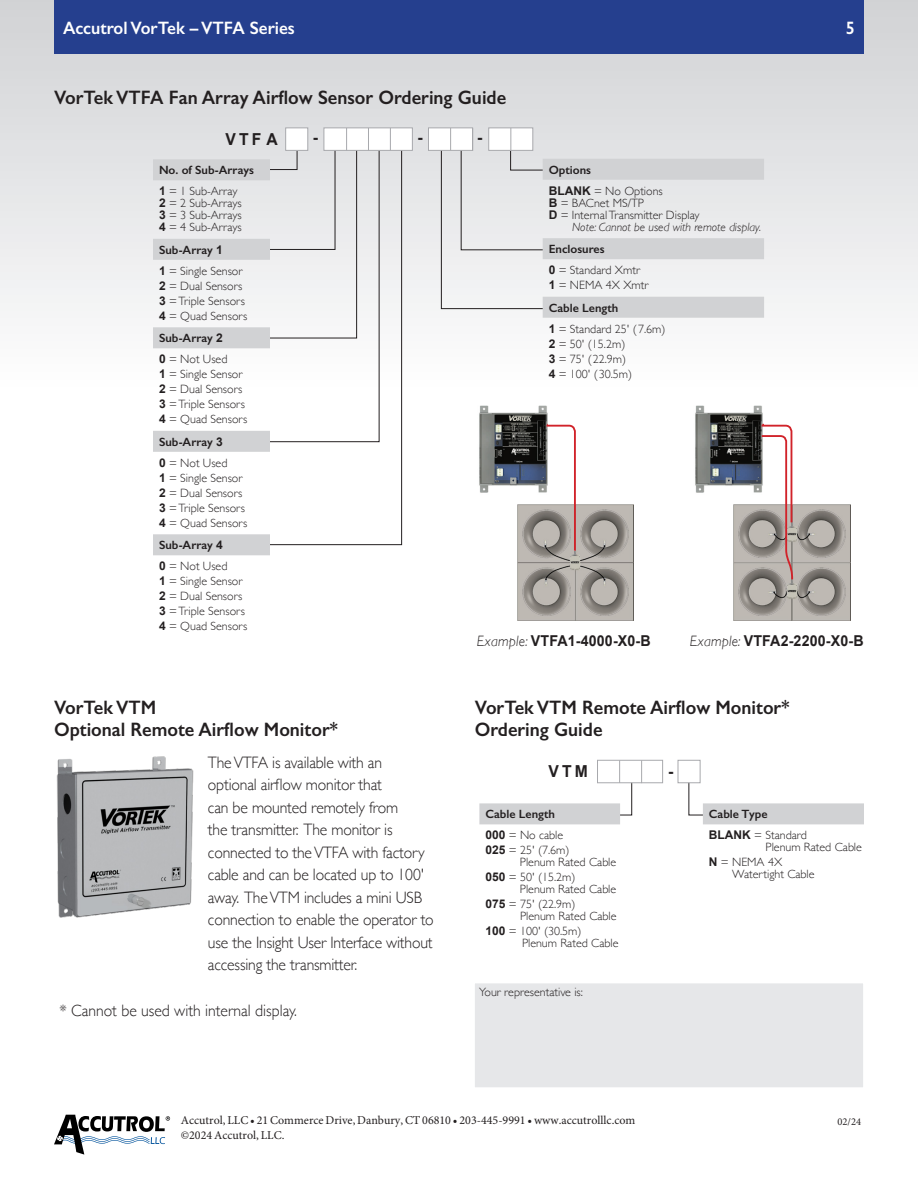
<style>
.page{position:relative;width:918px;height:1188px;background:#fff}
.page>*{position:absolute;margin:0;border:0;box-sizing:border-box;transform-origin:0 0}
.Subhead1{font:600 19.5px/22.5px "Gill Sans";color:#231f20;scale:.95 1}
.t1{font:600 18px "Gill Sans";color:#fff;scale:.95 1}
.Body_Text{font:300 16.5px/22.5px "Gill Sans";letter-spacing:-.01em;color:#231f20;scale:.95 1}
.Body_Text-2{font:700 16.5px "Arial";letter-spacing:.2em;color:#231f20;scale:.95 1}
.t2{font:700 15px "Arial";letter-spacing:.01em;color:#231f20;scale:.95 1}
.OrderSpec{font:300 12px/12px "Gill Sans";color:#231f20}
.OrderSpecSub{font:600 12px "Gill Sans";color:#231f20}
.t3{font:12px "Minion Pro";color:#231f20}
.OrderSpec-2{font:italic 300 12px "Gill Sans";color:#231f20}
.Notes{font:300 12px "Gill Sans";color:#231f20}
.t4{font:10.5px "Minion Pro";color:#231f20}
.s1{font-family:"Arial";font-weight:700}
.s2{font-family:"Gill Sans";font-weight:300;font-style:italic}
</style>
<div class="page">
<div style="left:0;top:0;width:918px;height:390px;background:linear-gradient(to bottom,#d0d2d4,#fdfdfe)"></div>
<div style="left:54px;top:0;width:810px;height:54px;background:#253f8e"></div>
<svg style="left:54px;top:1115px;width:116px;height:40px"></svg>
<img style="left:734px;top:504px;width:117px;height:117px">
<img style="left:517px;top:504px;width:116px;height:116px">
<div style="left:474px;top:983px;width:390px;height:105px;background:#e6e7e9"></div>
<div style="left:474px;top:982px;width:390px;height:106px;border:1px solid #fff"></div>
<svg style="left:688px;top:780px;width:15px;height:36px"></svg>
<div style="left:543px;top:159px;width:221px;height:21px;background:#d1d2d4"></div>
<div style="left:543px;top:238px;width:221px;height:21px;background:#d1d2d4"></div>
<div style="left:543px;top:297px;width:221px;height:21px;background:#d1d2d4"></div>
<div style="left:703px;top:803px;width:161px;height:21px;background:#d1d2d4"></div>
<div style="left:479px;top:803px;width:141px;height:21px;background:#d1d2d4"></div>
<svg style="left:270px;top:151px;width:132px;height:394px"></svg>
<div style="left:153px;top:159px;width:117px;height:21px;background:#d1d2d4"></div>
<div style="left:153px;top:239px;width:117px;height:21px;background:#d1d2d4"></div>
<div style="left:153px;top:327px;width:117px;height:21px;background:#d1d2d4"></div>
<div style="left:153px;top:431px;width:117px;height:21px;background:#d1d2d4"></div>
<div style="left:153px;top:534px;width:117px;height:21px;background:#d1d2d4"></div>
<div style="left:428px;top:128px;width:45px;height:23px;background:#fff;border:1px solid #a8a9ad"></div>
<svg style="left:441px;top:128px;width:113px;height:181px"></svg>
<div style="left:597px;top:760px;width:66px;height:23px;background:#fff;border:1px solid #a8a9ad"></div>
<svg style="left:597px;top:760px;width:35px;height:56px"></svg>
<svg style="left:641px;top:760px;width:1px;height:23px"></svg>
<div style="left:678px;top:760px;width:22px;height:23px;background:#fff;border:1px solid #a8a9ad"></div>
<div style="left:324px;top:128px;width:89px;height:23px;background:#fff;border:1px solid #a8a9ad"></div>
<svg style="left:390px;top:128px;width:1px;height:22px"></svg>
<svg style="left:246px;top:128px;width:134px;height:314px"></svg>
<img style="left:479px;top:405px;width:69px;height:88px">
<img style="left:695px;top:405px;width:68px;height:88px">
<svg style="left:545px;top:424px;width:32px;height:128px"></svg>
<svg style="left:760px;top:424px;width:34px;height:157px"></svg>
<img style="left:56px;top:756px;width:138px;height:162px">
<h2 class="t1" style="left:63px;top:17px;width:246px">Accutrol VorTek – VTFA Series</h2>
<h2 class="t1" style="left:846px;top:17px;width:11px">5</h2>
<p class="Subhead1" style="left:54px;top:86px;width:478px">VorTek VTFA Fan Array Airflow Sensor Ordering Guide</p>
<p class="Body_Text-2" style="left:226px;top:128px;width:56px">VTF A</p>
<p class="Body_Text-2" style="left:313px;top:126px;width:7px">-</p>
<p class="Body_Text-2" style="left:417px;top:126px;width:7px">-</p>
<p class="Body_Text-2" style="left:477px;top:126px;width:7px">-</p>
<p class="OrderSpecSub" style="left:159px;top:163px;width:97px">No. of Sub-Arrays</p>
<p class="OrderSpec" style="left:159px;top:185px;width:84px"><span class="s1">1</span> = 1 Sub-Array<br><span class="s1">2</span> = 2 Sub-Arrays<br><span class="s1">3</span> = 3 Sub-Arrays<br><span class="s1">4</span> = 4 Sub-Arrays</p>
<p class="OrderSpecSub" style="left:159px;top:242px;width:65px">Sub-Array <span class="s1">1</span></p>
<p class="OrderSpec" style="left:159px;top:264px;width:85px"><span class="s1">1</span> = Single Sensor</p>
<p class="OrderSpec" style="left:159px;top:279px;width:85px"><span class="s1">2</span> = Dual Sensors</p>
<p class="OrderSpec" style="left:159px;top:294px;width:88px"><span class="s1">3</span> = Triple Sensors</p>
<p class="OrderSpec" style="left:159px;top:309px;width:90px"><span class="s1">4</span> = Quad Sensors</p>
<p class="OrderSpecSub" style="left:159px;top:331px;width:65px">Sub-Array <span class="s1">2</span></p>
<p class="OrderSpec" style="left:159px;top:353px;width:70px"><span class="s1">0</span> = Not Used</p>
<p class="OrderSpec" style="left:159px;top:368px;width:85px"><span class="s1">1</span> = Single Sensor</p>
<p class="OrderSpec" style="left:159px;top:383px;width:85px"><span class="s1">2</span> = Dual Sensors</p>
<p class="OrderSpec" style="left:159px;top:398px;width:88px"><span class="s1">3</span> = Triple Sensors</p>
<p class="OrderSpec" style="left:159px;top:413px;width:90px"><span class="s1">4</span> = Quad Sensors</p>
<p class="OrderSpecSub" style="left:159px;top:434px;width:65px">Sub-Array <span class="s1">3</span></p>
<p class="OrderSpec" style="left:159px;top:456px;width:70px"><span class="s1">0</span> = Not Used</p>
<p class="OrderSpec" style="left:159px;top:471px;width:85px"><span class="s1">1</span> = Single Sensor</p>
<p class="OrderSpec" style="left:159px;top:486px;width:85px"><span class="s1">2</span> = Dual Sensors</p>
<p class="OrderSpec" style="left:159px;top:501px;width:88px"><span class="s1">3</span> = Triple Sensors</p>
<p class="OrderSpec" style="left:159px;top:516px;width:90px"><span class="s1">4</span> = Quad Sensors</p>
<p class="OrderSpecSub" style="left:159px;top:538px;width:65px">Sub-Array <span class="s1">4</span></p>
<p class="OrderSpec" style="left:159px;top:560px;width:70px"><span class="s1">0</span> = Not Used</p>
<p class="OrderSpec" style="left:159px;top:575px;width:85px"><span class="s1">1</span> = Single Sensor</p>
<p class="OrderSpec" style="left:159px;top:590px;width:85px"><span class="s1">2</span> = Dual Sensors</p>
<p class="OrderSpec" style="left:159px;top:605px;width:88px"><span class="s1">3</span> = Triple Sensors</p>
<p class="OrderSpec" style="left:159px;top:620px;width:90px"><span class="s1">4</span> = Quad Sensors</p>
<p class="OrderSpecSub" style="left:549px;top:162px;width:44px">Options</p>
<p class="OrderSpec" style="left:549px;top:184px;width:116px"><span class="s1">BLANK</span> = No Options</p>
<p class="OrderSpec" style="left:549px;top:196px;width:97px"><span class="s1">B</span> = BACnet MS/TP</p>
<p class="OrderSpec" style="left:549px;top:208px;width:152px"><span class="s1">D</span> = Internal Transmitter Display</p>
<p class="OrderSpec-2" style="left:572px;top:220px;width:191px">Note: Cannot be used with remote display.</p>
<p class="OrderSpecSub" style="left:549px;top:242px;width:57px">Enclosures</p>
<p class="OrderSpec" style="left:549px;top:264px;width:93px"><span class="s1">0</span> = Standard Xmtr</p>
<p class="OrderSpec" style="left:549px;top:279px;width:101px"><span class="s1">1</span> = NEMA 4X Xmtr</p>
<p class="OrderSpecSub" style="left:549px;top:300px;width:71px">Cable Length</p>
<p class="OrderSpec" style="left:549px;top:322px;width:118px"><span class="s1">1</span> = Standard 25' (7.6m)</p>
<p class="OrderSpec" style="left:549px;top:337px;width:78px"><span class="s1">2</span> = 50' (15.2m)</p>
<p class="OrderSpec" style="left:549px;top:352px;width:79px"><span class="s1">3</span> = 75' (22.9m)</p>
<p class="OrderSpec" style="left:549px;top:367px;width:85px"><span class="s1">4</span> = 100' (30.5m)</p>
<p class="Subhead1" style="left:54px;top:696px;width:300px">VorTek VTM<br>Optional Remote Airflow Monitor*</p>
<p class="Body_Text" style="left:208px;top:750px;width:239px">The VTFA is available with an optional airflow monitor that<br>can be mounted remotely from<br>the transmitter. The monitor is connected to the VTFA with factory cable and can be located up to 100' away. The VTM includes a mini USB connection to enable the operator to use the Insight User Interface without accessing the transmitter.</p>
<p class="Body_Text" style="left:59px;top:999px;width:252px">* Cannot be used with internal display.</p>
<p class="t2" style="left:477px;top:631px;width:185px"><span class="s2">Example:</span> VTFA1-4000-X0-B</p>
<p class="t2" style="left:690px;top:631px;width:185px"><span class="s2">Example:</span> VTFA2-2200-X0-B</p>
<p class="Subhead1" style="left:475px;top:696px;width:333px">VorTek VTM Remote Airflow Monitor*<br>Ordering Guide</p>
<p class="Body_Text-2" style="left:548px;top:760px;width:43px">VTM</p>
<p class="Body_Text-2" style="left:668px;top:760px;width:7px">-</p>
<p class="OrderSpecSub" style="left:485px;top:807px;width:71px">Cable Length</p>
<p class="OrderSpec" style="left:485px;top:829px;width:79px"><span class="s1">000</span> = No cable</p>
<p class="OrderSpec" style="left:520px;top:844px;width:98px;text-indent:-35px"><span class="s1">025</span> = 25' (7.6m)<br>Plenum Rated Cable</p>
<p class="OrderSpec" style="left:520px;top:871px;width:98px;text-indent:-35px"><span class="s1">050</span> = 50' (15.2m)<br>Plenum Rated Cable</p>
<p class="OrderSpec" style="left:520px;top:898px;width:98px;text-indent:-35px"><span class="s1">075</span> = 75' (22.9m)<br>Plenum Rated Cable</p>
<p class="OrderSpec" style="left:522px;top:925px;width:98px;text-indent:-37px"><span class="s1">100</span> = 100' (30.5m)<br>Plenum Rated Cable</p>
<p class="Notes" style="left:479px;top:983px;width:105px">Your representative is:</p>
<p class="OrderSpecSub" style="left:709px;top:807px;width:60px">Cable Type</p>
<p class="OrderSpec" style="left:766px;top:829px;width:98px;text-indent:-57px"><span class="s1">BLANK</span> = Standard<br>Plenum Rated Cable</p>
<p class="OrderSpec" style="left:732px;top:856px;width:84px;text-indent:-23px"><span class="s1">N</span> = NEMA 4X<br>Watertight Cable</p>
<p class="t3" style="left:181px;top:1112px;width:456px">Accutrol, LLC • 21 Commerce Drive, Danbury, CT 06810 • 203-445-9991 • www.accutrolllc.com</p>
<p class="t4" style="left:837px;top:1114px;width:25px">02/24</p>
<p class="t3" style="left:181px;top:1127px;width:105px">©2024 Accutrol, LLC.</p>
</div>
